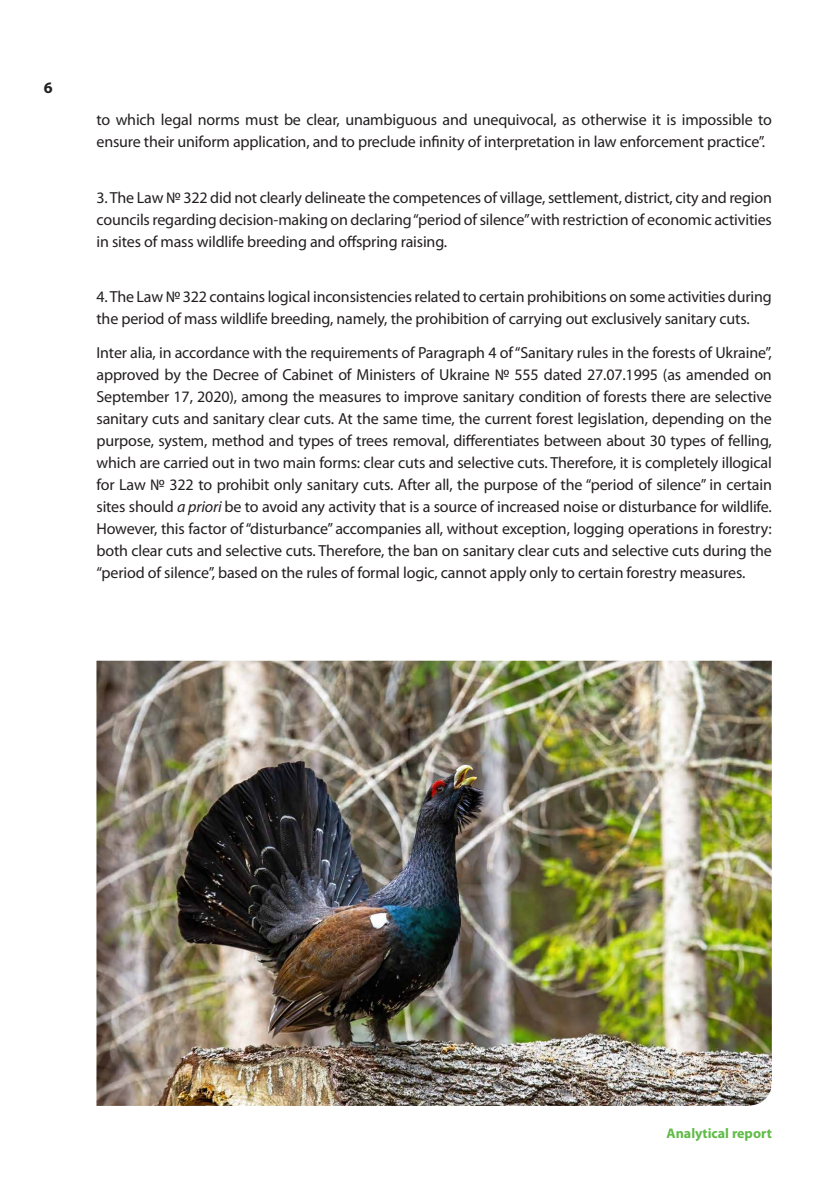
<style>
.page{position:relative;width:840px;height:1191px;background:#fff}
.page>*{position:absolute;margin:0;border:0;box-sizing:border-box;transform-origin:0 0}
.t1{font:16px/22px "Myriad Pro";letter-spacing:-.01em;color:#231f20}
.t2{font:700 16px "Myriad Pro";color:#231f20}
.t3{font:700 14px "Myriad Pro";color:#60bb46}
.s1{font-style:italic}
</style>
<div class="page">
<img style="left:96px;top:660px;width:675px;height:446px">
<p class="t2" style="left:44px;top:77px;width:10px">6</p>
<p class="t1" style="left:96px;top:109px;width:676px">to which legal norms must be clear, unambiguous and unequivocal, as otherwise it is impossible to ensure their uniform application, and to preclude infinity of interpretation in law enforcement practice”.</p>
<p class="t1" style="left:96px;top:186px;width:676px;text-align:justify">3. The Law № 322 did not clearly delineate the competences of village, settlement, district, city and region councils regarding decision-making on declaring “period of silence” with restriction of economic activities in sites of mass wildlife breeding and offspring raising.</p>
<p class="t1" style="left:96px;top:285px;width:676px">4. The Law № 322 contains logical inconsistencies related to certain prohibitions on some activities during the period of mass wildlife breeding, namely, the prohibition of carrying out exclusively sanitary cuts.</p>
<p class="t1" style="left:96px;top:341px;width:676px;text-align:justify">Inter alia, in accordance with the requirements of Paragraph 4 of “Sanitary rules in the forests of Ukraine”, approved by the Decree of Cabinet of Ministers of Ukraine № 555 dated 27.07.1995 (as amended on September 17, 2020), among the measures to improve sanitary condition of forests there are selective sanitary cuts and sanitary clear cuts. At the same time, the current forest legislation, depending on the purpose, system, method and types of trees removal, differentiates between about 30 types of felling, which are carried out in two main forms: clear cuts and selective cuts. Therefore, it is completely illogical for Law № 322 to prohibit only sanitary cuts. After all, the purpose of the “period of silence” in certain sites should <span class="s1">a priori</span> be to avoid any activity that is a source of increased noise or disturbance for wildlife.<br>However, this factor of “disturbance” accompanies all, without exception, logging operations in forestry: both clear cuts and selective cuts. Therefore, the ban on sanitary clear cuts and selective cuts during the “period of silence”, based on the rules of formal logic, cannot apply only to certain forestry measures.</p>
<p class="t3" style="left:666px;top:1124px;width:107px">Analytical report</p>
</div>
